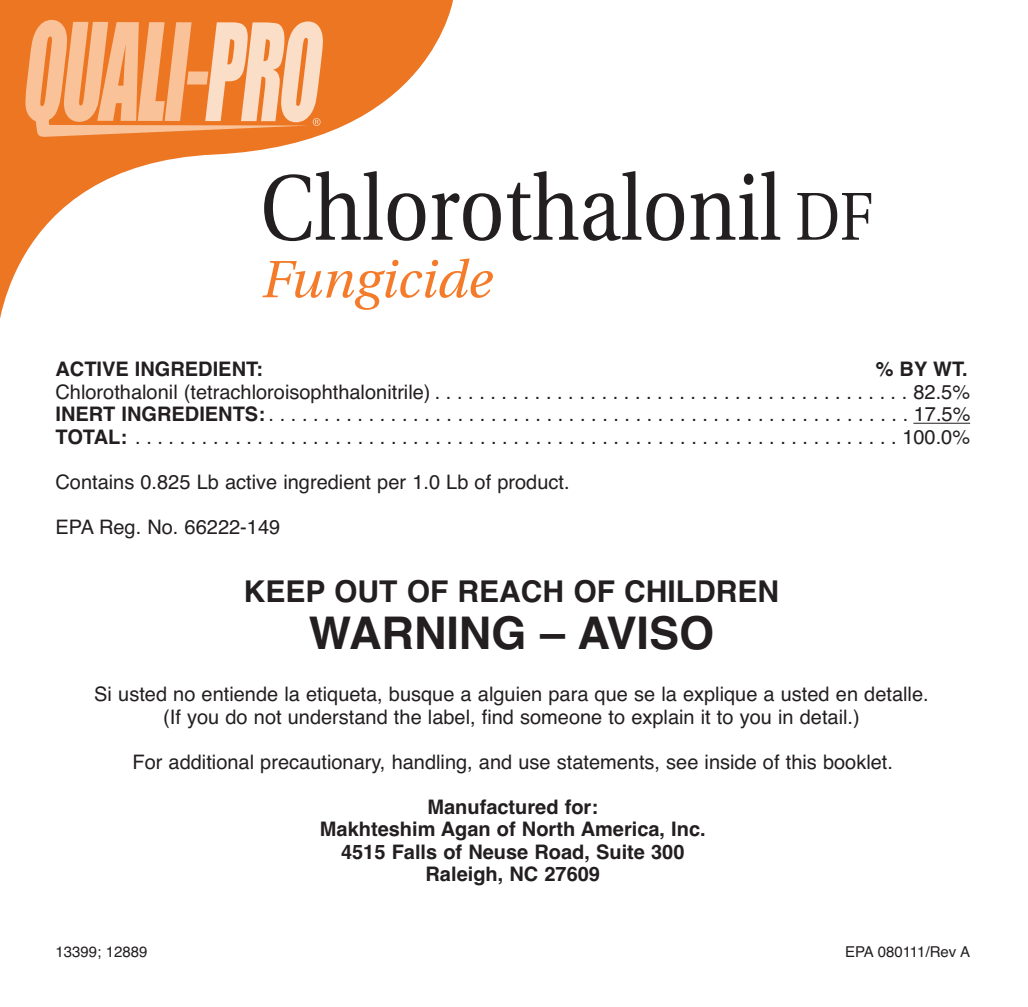
<style>
.page{position:relative;width:1028px;height:1007px;background:#fff}
.page>*{position:absolute;margin:0;border:0;box-sizing:border-box;transform-origin:0 0}
.t1{font:92.5px "Utopia";color:#231f20;scale:.85 1}
.t2{font:italic 52.25px "Utopia";color:#f47b2a}
.t3{font:700 45px "Helvetica";color:#231f20}
.t4{font:700 30px "Helvetica";color:#231f20}
.t5{font:20px/22.5px "Helvetica";color:#231f20;text-align:justify}
.t6{font:700 20px/22.5px "Helvetica";color:#231f20;text-align:center}
.t7{font:15px "Helvetica";color:#231f20}
.s1{font-size:67.5px}
.s2{font-weight:700}
</style>
<div class="page">
<svg style="left:0;top:0;width:971px;height:424px"></svg>
<hr style="left:913px;top:423px;width:57px;height:1px;background:#231f20">
<h1 class="t1" style="left:260px;top:171px;width:722px">Chlorothalonil <span class="s1">DF</span></h1>
<h2 class="t2" style="left:260px;top:258px;width:231px">Fungicide</h2>
<p class="t6" style="left:55px;top:360px;width:209px">ACTIVE INGREDIENT:</p>
<p class="t6" style="left:875px;top:360px;width:93px">% BY WT.</p>
<p class="t5" style="left:55px;top:382px;width:916px">Chlorothalonil (tetrachloroisophthalonitrile) . . . . . . . . . . . . . . . . . . . . . . . . . . . . . . . . . . . . . . . . . . . 82.5% <span class="s2">INERT INGREDIENTS:</span> . . . . . . . . . . . . . . . . . . . . . . . . . . . . . . . . . . . . . . . . . . . . . . . . . . . . . . . . . . 17.5% <span class="s2">TOTAL:</span> . . . . . . . . . . . . . . . . . . . . . . . . . . . . . . . . . . . . . . . . . . . . . . . . . . . . . . . . . . . . . . . . . . . . . 100.0%</p>
<p class="t5" style="left:55px;top:472px;width:515px">Contains 0.825 Lb active ingredient per 1.0 Lb of product.</p>
<p class="t5" style="left:55px;top:517px;width:226px">EPA Reg. No. 66222-149</p>
<h3 class="t4" style="left:244px;top:580px;width:537px">KEEP OUT OF REACH OF CHILDREN</h3>
<h3 class="t3" style="left:309px;top:616px;width:406px">WARNING – AVISO</h3>
<p class="t5" style="left:94px;top:685px;width:836px;text-align:center">Si usted no entiende la etiqueta, busque a alguien para que se la explique a usted en detalle. (If you do not understand the label, find someone to explain it to you in detail.)</p>
<p class="t5" style="left:132px;top:752px;width:762px">For additional precautionary, handling, and use statements, see inside of this booklet.</p>
<p class="t6" style="left:320px;top:797px;width:387px">Manufactured for:<br>Makhteshim Agan of North America, Inc.<br>4515 Falls of Neuse Road, Suite 300<br>Raleigh, NC 27609</p>
<p class="t7" style="left:55px;top:946px;width:94px">13399; 12889</p>
<p class="t7" style="left:845px;top:946px;width:127px">EPA 080111/Rev A</p>
</div>
